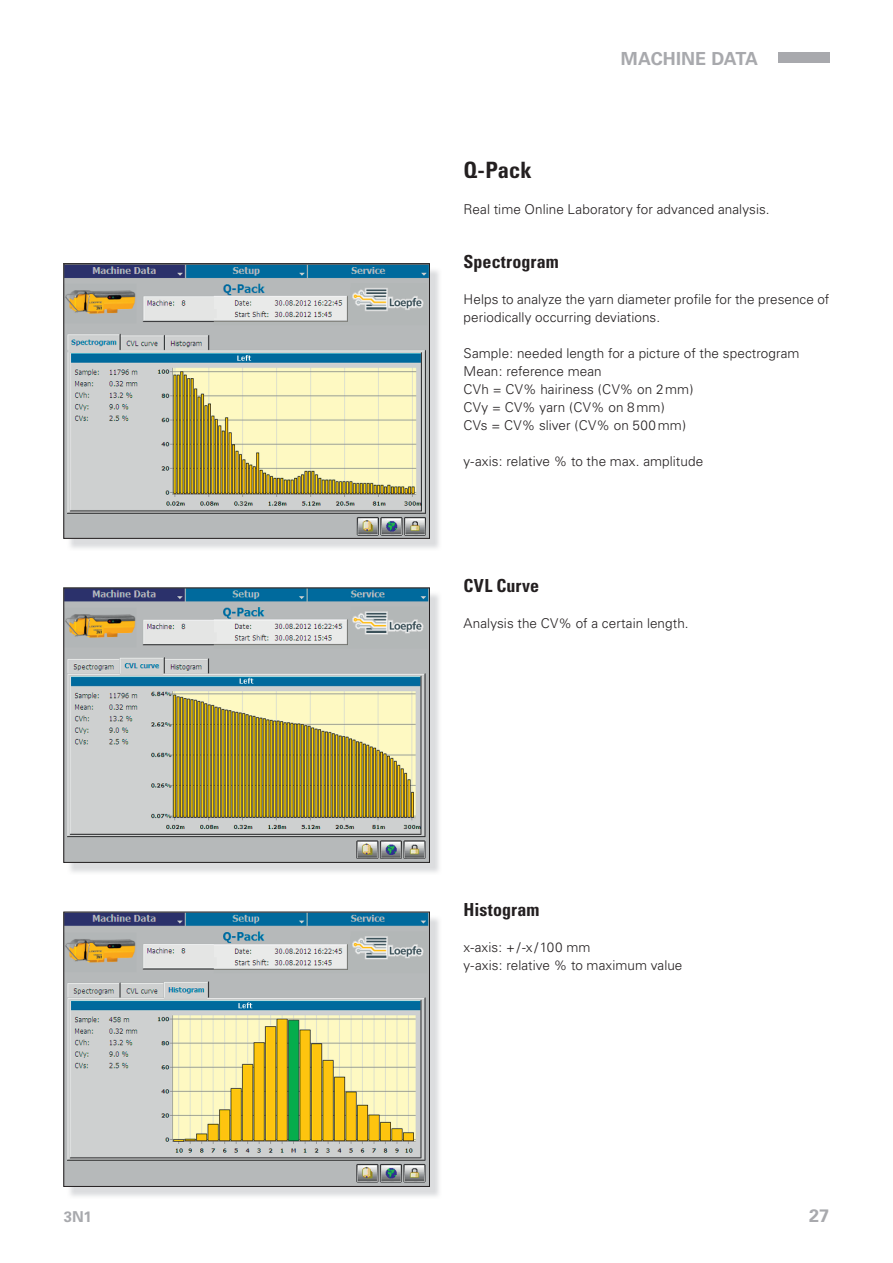
<style>
.page{position:relative;width:893px;height:1263px;background:#fff}
.page>*{position:absolute;margin:0;border:0;box-sizing:border-box;transform-origin:0 0}
.t1{font:700 condensed 22.5px "Univers";color:#231f20}
.t2{font:700 condensed 18px "Univers";letter-spacing:.005em;color:#231f20}
.t3{font:700 18px "Univers";letter-spacing:.005em;color:#a8a9ad}
.t4{font:700 15px "Univers";color:#a8a9ad}
.t5{font:300 13.5px/18px "Univers";letter-spacing:.005em;color:#231f20}
</style>
<div class="page">
<div style="left:778px;top:52px;width:51px;height:11px;background:#a8a9ad"></div>
<img style="left:67px;top:270px;width:372px;height:279px">
<img style="left:66px;top:266px;width:362px;height:270px">
<img style="left:67px;top:918px;width:372px;height:279px">
<img style="left:66px;top:914px;width:362px;height:270px">
<div style="left:64px;top:912px;width:366px;height:274px;border:1px solid #231f20"></div>
<img style="left:67px;top:594px;width:372px;height:279px">
<img style="left:66px;top:590px;width:362px;height:270px">
<div style="left:64px;top:588px;width:366px;height:274px;border:1px solid #231f20"></div>
<h2 class="t3" style="left:621px;top:48px;width:139px">MACHINE DATA</h2>
<h1 class="t1" style="left:464px;top:156px;width:70px">Q-Pack</h1>
<p class="t5" style="left:464px;top:201px;width:307px">Real time Online Laboratory for advanced analysis.</p>
<h2 class="t2" style="left:464px;top:251px;width:97px">Spectrogram</h2>
<p class="t5" style="left:464px;top:291px;width:367px">Helps to analyze the yarn diameter profile for the presence of periodically occurring deviations.</p>
<p class="t5" style="left:464px;top:345px;width:337px">Sample: needed length for a picture of the spectrogram<br>Mean: reference mean<br>CVh = CV% hairiness (CV% on 2 mm)<br>CVy = CV% yarn (CV% on 8 mm)<br>CVs = CV% sliver (CV% on 500 mm)</p>
<p class="t5" style="left:464px;top:453px;width:241px">y-axis: relative % to the max. amplitude</p>
<h2 class="t2" style="left:464px;top:575px;width:77px">CVL Curve</h2>
<p class="t5" style="left:464px;top:615px;width:227px">Analysis the CV% of a certain length.</p>
<h2 class="t2" style="left:464px;top:899px;width:77px">Histogram</h2>
<p class="t5" style="left:464px;top:939px;width:220px">x-axis: + / -x / 100 mm<br>y-axis: relative % to maximum value</p>
<p class="t4" style="left:64px;top:1208px;width:30px">3N1</p>
<h2 class="t3" style="left:809px;top:1205px;width:22px">27</h2>
</div>
